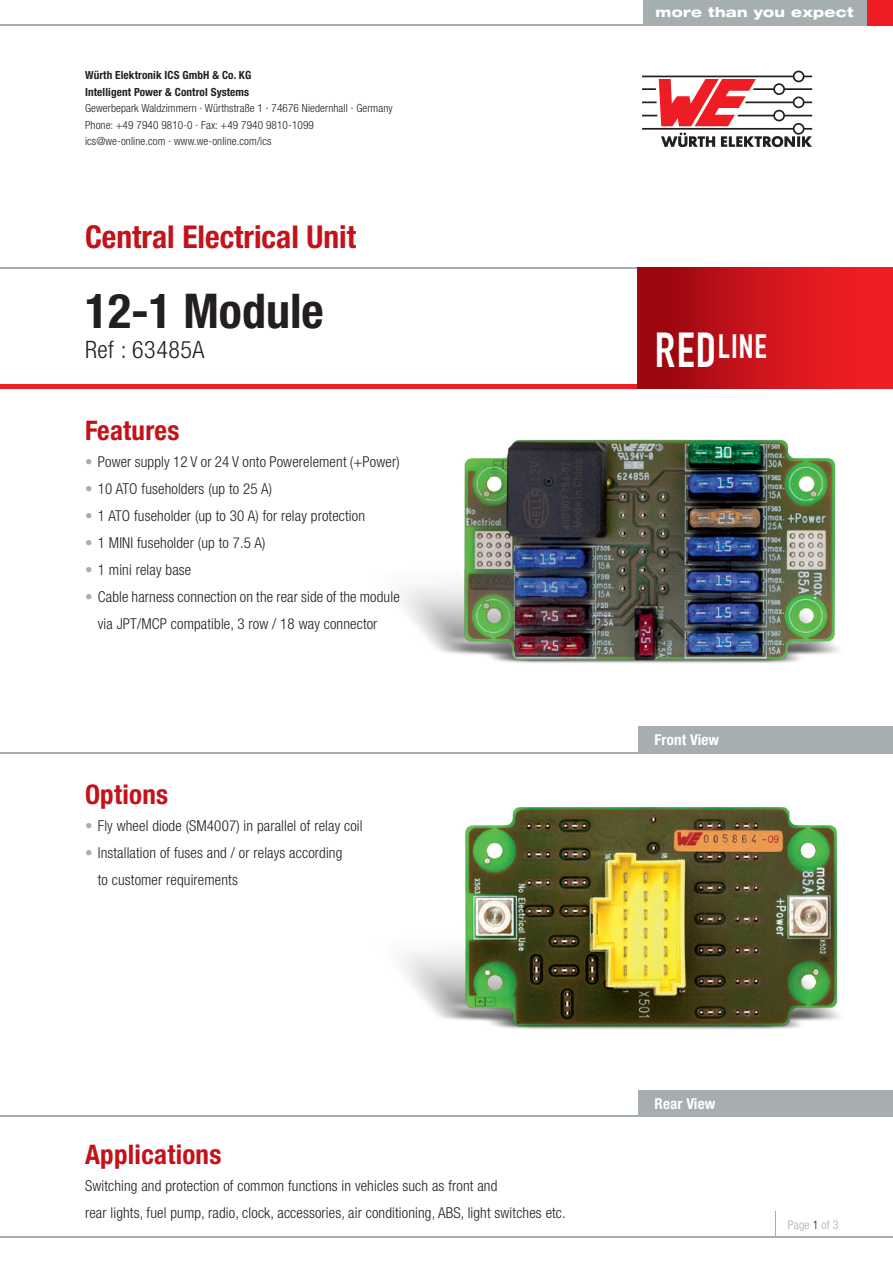
<style>
.page{position:relative;width:893px;height:1263px;background:#fff}
.page>*{position:absolute;margin:0;border:0;box-sizing:border-box;transform-origin:0 0}
.t1{font:700 condensed 48px "Helvetica Neue LT Pro";color:#231f20}
.t2{font:33px "DIN1451 Com Engschrift";color:#fff}
.t3{font:33px "Myriad Pro";color:#fff}
.t4{font:700 condensed 31.5px "Helvetica Neue LT Pro";color:#c4121a}
.t5{font:700 condensed 27px "Helvetica Neue LT Pro";letter-spacing:.01em;color:#c4121a}
.t6{font:300 condensed 24px "Helvetica Neue LT Pro";letter-spacing:.02em;color:#231f20}
.t7{font:300 condensed 15px/27px "Helvetica Neue LT Pro";letter-spacing:.01em;color:#231f20}
.t8{font:700 condensed 15px "Helvetica Neue LT Pro";letter-spacing:.01em;color:#fff}
.t9{font:800 expanded 13.5px "Helvetica Neue LT Pro";letter-spacing:.025em;color:#fff}
.t10{font:300 condensed 12px "Helvetica Neue LT Pro";letter-spacing:.01em;color:#a5afaf}
.t11{font:300 condensed 11.25px/16.5px "Helvetica Neue LT Pro";letter-spacing:.01em;color:#231f20}
.t12{font:700 condensed 11.25px/16.5px "Helvetica Neue LT Pro";letter-spacing:.01em;color:#231f20}
.s1{color:#a5afaf}
.s2{font-size:48px}
.s3{color:#231f20}
</style>
<div class="page">
<hr style="left:0;top:267px;width:893px;height:1px;background:#a5afaf">
<div style="left:638px;top:727px;width:255px;height:25px;background:#a5afaf"></div>
<div style="left:638px;top:1090px;width:255px;height:26px;background:#a5afaf"></div>
<hr style="left:0;top:384px;width:893px;height:4px;background:#ee1d23">
<hr style="left:0;top:752px;width:893px;height:1px;background:#a5afaf">
<hr style="left:0;top:1115px;width:893px;height:1px;background:#a5afaf">
<img style="left:402px;top:439px;width:437px;height:224px">
<img style="left:403px;top:807px;width:437px;height:222px">
<div style="left:867px;top:0;width:26px;height:26px;background:#ee1d23"></div>
<div style="left:643px;top:0;width:223px;height:26px;background:#a5afaf"></div>
<hr style="left:0;top:24px;width:863px;height:2px;background:#a5afaf">
<svg style="left:642px;top:71px;width:170px;height:76px"></svg>
<hr style="left:0;top:1236px;width:893px;height:1px;background:#a5afaf">
<svg style="left:775px;top:1212px;width:1px;height:24px"></svg>
<div style="left:638px;top:267px;width:255px;height:121px;background:linear-gradient(to right,#98060d,#fd2128)"></div>
<p class="t12" style="left:85px;top:67px;width:168px">Würth Elektronik ICS GmbH &amp; Co. KG<br>Intelligent Power &amp; Control Systems</p>
<p class="t11" style="left:85px;top:100px;width:309px">Gewerbepark Waldzimmern · Würthstraße 1 · 74676 Niedernhall · Germany<br>Phone: +49 7940 9810-0 · Fax: +49 7940 9810-1099 ics@we-online.com · www.we-online.com/ics</p>
<h3 class="t4" style="left:85px;top:218px;width:273px">Central Electrical Unit</h3>
<h1 class="t1" style="left:85px;top:282px;width:240px">12-1 Module</h1>
<h3 class="t6" style="left:85px;top:335px;width:121px">Ref : 63485A</h3>
<h3 class="t5" style="left:85px;top:414px;width:96px">Features</h3>
<p class="t7" style="left:85px;top:448px;width:316px"><span class="s1">•</span> Power supply 12 V or 24 V onto Powerelement (+Power)</p>
<p class="t7" style="left:85px;top:475px;width:189px"><span class="s1">•</span> 10 ATO fuseholders (up to 25 A)</p>
<p class="t7" style="left:85px;top:502px;width:281px"><span class="s1">•</span> 1 ATO fuseholder (up to 30 A) for relay protection</p>
<p class="t7" style="left:85px;top:529px;width:182px"><span class="s1">•</span> 1 MINI fuseholder (up to 7.5 A)</p>
<p class="t7" style="left:85px;top:556px;width:108px"><span class="s1">•</span> 1 mini relay base</p>
<p class="t7" style="left:98px;top:583px;width:303px;text-indent:-13px"><span class="s1">•</span> Cable harness connection on the rear side of the module via JPT/MCP compatible, 3 row / 18 way connector</p>
<h3 class="t5" style="left:85px;top:778px;width:85px">Options</h3>
<p class="t7" style="left:85px;top:812px;width:279px"><span class="s1">•</span> Fly wheel diode (SM4007) in parallel of relay coil</p>
<p class="t7" style="left:98px;top:839px;width:246px;text-indent:-13px"><span class="s1">•</span> Installation of fuses and / or relays according to customer requirements</p>
<h3 class="t5" style="left:85px;top:1138px;width:138px">Applications</h3>
<p class="t7" style="left:85px;top:1172px;width:482px">Switching and protection of common functions in vehicles such as front and<br>rear lights, fuel pump, radio, clock, accessories, air conditioning, ABS, light switches etc.</p>
<p class="t9" style="left:656px;top:4px;width:200px">more than you expect</p>
<h2 class="t2" style="left:655px;top:327px;width:113px"><span class="s2">RED</span>LINE</h2>
<h2 class="t3" style="left:731px;top:325px;width:35px">NE</h2>
<p class="t8" style="left:654px;top:731px;width:66px">Front View</p>
<p class="t8" style="left:654px;top:1094px;width:62px">Rear View</p>
<p class="t10" style="left:788px;top:1217px;width:52px">Page <span class="s3">1</span> of 3</p>
</div>
